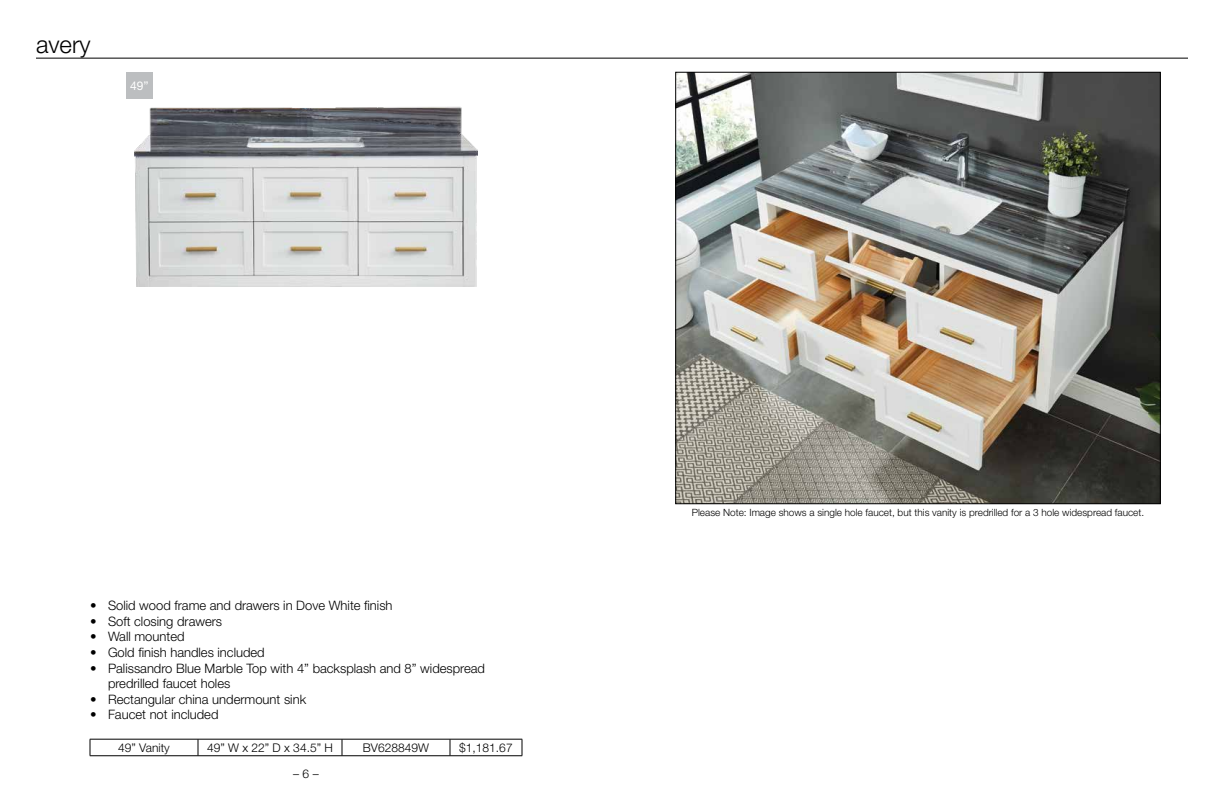
<style>
.page{position:relative;width:1224px;height:792px;background:#fff}
.page>*{position:absolute;margin:0;border:0;box-sizing:border-box;transform-origin:0 0}
.t1{font:300 24px "Helvetica Neue LT Pro";color:#000}
.t2{font:300 13px/15.6px "Helvetica Neue LT Pro";color:#000}
.t3{font:300 12px "Helvetica Neue LT Pro";color:#000}
.t4{font:12px "Helvetica Neue LT Std";color:#fff}
.t5{font:300 10px "Helvetica Neue LT Pro";color:#000}
</style>
<div class="page">
<hr style="left:36px;top:58px;width:1152px;height:1px;background:#000">
<hr style="left:90px;top:739px;width:108px;height:1px;background:#000">
<svg style="left:90px;top:739px;width:1px;height:17px"></svg>
<hr style="left:198px;top:739px;width:144px;height:1px;background:#000">
<svg style="left:198px;top:739px;width:1px;height:17px"></svg>
<hr style="left:342px;top:739px;width:108px;height:1px;background:#000">
<svg style="left:342px;top:739px;width:1px;height:17px"></svg>
<hr style="left:450px;top:739px;width:72px;height:1px;background:#000">
<svg style="left:450px;top:739px;width:1px;height:17px"></svg>
<svg style="left:522px;top:739px;width:1px;height:17px"></svg>
<hr style="left:90px;top:756px;width:108px;height:1px;background:#000">
<hr style="left:198px;top:756px;width:144px;height:1px;background:#000">
<hr style="left:342px;top:756px;width:108px;height:1px;background:#000">
<hr style="left:450px;top:756px;width:72px;height:1px;background:#000">
<img style="left:134px;top:106px;width:344px;height:180px">
<div style="left:126px;top:72px;width:27px;height:27px;background:#bcbec0"></div>
<img style="left:677px;top:74px;width:482px;height:428px">
<h1 class="t1" style="left:36px;top:30px;width:56px">avery</h1>
<p class="t4" style="left:130px;top:78px;width:20px">49”</p>
<p class="t2" style="left:90px;top:597px;width:304px">• Solid wood frame and drawers in Dove White finish</p>
<p class="t2" style="left:90px;top:613px;width:134px">• Soft closing drawers</p>
<p class="t2" style="left:90px;top:629px;width:96px">• Wall mounted</p>
<p class="t2" style="left:90px;top:644px;width:176px">• Gold finish handles included</p>
<p class="t2" style="left:108px;top:660px;width:379px;text-indent:-18px">• Palissandro Blue Marble Top with 4” backsplash and 8” widespread predrilled faucet holes</p>
<p class="t2" style="left:90px;top:691px;width:218px">• Rectangular china undermount sink</p>
<p class="t2" style="left:90px;top:707px;width:130px">• Faucet not included</p>
<p class="t3" style="left:118px;top:740px;width:53px">49” Vanity</p>
<p class="t3" style="left:207px;top:740px;width:127px">49” W x 22” D x 34.5” H</p>
<p class="t3" style="left:363px;top:740px;width:68px">BV628849W</p>
<p class="t3" style="left:459px;top:740px;width:55px">$1,181.67</p>
<p class="t3" style="left:293px;top:766px;width:27px">– 6 –</p>
<p class="t5" style="left:692px;top:506px;width:454px">Please Note: Image shows a single hole faucet, but this vanity is predrilled for a 3 hole widespread faucet.</p>
</div>
